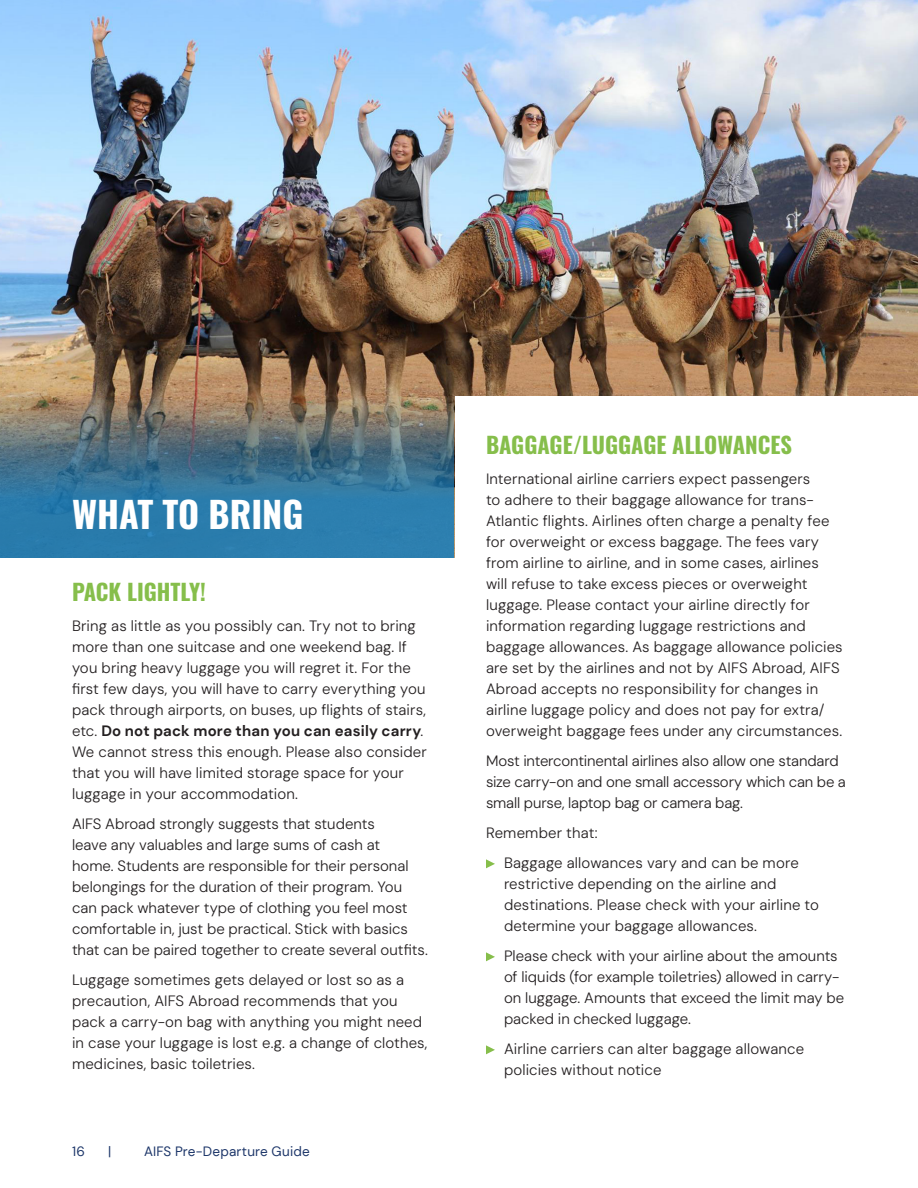
<style>
.page{position:relative;width:918px;height:1188px;background:#fff}
.page>*{position:absolute;margin:0;border:0;box-sizing:border-box;transform-origin:0 0}
.Heading_Large_white{font:700 36px "Oswald";color:#fff}
.Heading_Small_color{font:700 22.5px "Oswald";color:#86be4b}
.Body_Text{font:300 15px/21px "DM Sans";letter-spacing:.005em;color:#231f20}
.Body_Text_bullet{font:300 15px/21px "DM Sans";letter-spacing:.005em;color:#231f20}
.t1{font:13.5px "DM Sans";letter-spacing:.015em;color:#1e376a}
.s1{font-weight:700}
</style>
<div class="page">
<img style="left:0;top:0;width:918px;height:396px">
<svg style="left:486px;top:859px;width:9px;height:9px"></svg>
<svg style="left:486px;top:952px;width:9px;height:9px"></svg>
<svg style="left:486px;top:1045px;width:9px;height:9px"></svg>
<svg style="left:0;top:396px;width:454px;height:162px;background:#4a778f"></svg>
<p class="Heading_Large_white" style="left:72px;top:495px;width:233px">WHAT TO BRING</p>
<p class="Heading_Small_color" style="left:72px;top:580px;width:135px">PACK LIGHTLY!</p>
<p class="Body_Text" style="left:72px;top:615px;width:356px">Bring as little as you possibly can. Try not to bring more than one suitcase and one weekend bag. If you bring heavy luggage you will regret it. For the first few days, you will have to carry everything you pack through airports, on buses, up flights of stairs, etc. <span class="s1">Do not pack more than you can easily carry</span>.<br>We cannot stress this enough. Please also consider that you will have limited storage space for your luggage in your accommodation.</p>
<p class="Body_Text" style="left:72px;top:813px;width:357px">AIFS Abroad strongly suggests that students<br>leave any valuables and large sums of cash at<br>home. Students are responsible for their personal belongings for the duration of their program. You can pack whatever type of clothing you feel most comfortable in, just be practical. Stick with basics that can be paired together to create several outfits.</p>
<p class="Body_Text" style="left:72px;top:969px;width:357px">Luggage sometimes gets delayed or lost so as a precaution, AIFS Abroad recommends that you pack a carry-on bag with anything you might need in case your luggage is lost e.g. a change of clothes, medicines, basic toiletries.</p>
<p class="t1" style="left:72px;top:1143px;width:14px">16</p>
<p class="t1" style="left:108px;top:1143px;width:5px">|</p>
<p class="t1" style="left:144px;top:1143px;width:167px">AIFS Pre-Departure Guide</p>
<p class="Heading_Small_color" style="left:486px;top:433px;width:308px">BAGGAGE/LUGGAGE ALLOWANCES</p>
<p class="Body_Text" style="left:486px;top:469px;width:358px">International airline carriers expect passengers<br>to adhere to their baggage allowance for trans-Atlantic flights. Airlines often charge a penalty fee for overweight or excess baggage. The fees vary from airline to airline, and in some cases, airlines will refuse to take excess pieces or overweight luggage. Please contact your airline directly for information regarding luggage restrictions and baggage allowances. As baggage allowance policies are set by the airlines and not by AIFS Abroad, AIFS Abroad accepts no responsibility for changes in airline luggage policy and does not pay for extra/ overweight baggage fees under any circumstances.</p>
<p class="Body_Text" style="left:486px;top:751px;width:361px">Most intercontinental airlines also allow one standard size carry-on and one small accessory which can be a small purse, laptop bag or camera bag.</p>
<p class="Body_Text" style="left:486px;top:823px;width:113px">Remember that:</p>
<p class="Body_Text_bullet" style="left:504px;top:853px;width:317px">Baggage allowances vary and can be more restrictive depending on the airline and destinations. Please check with your airline to determine your baggage allowances.</p>
<p class="Body_Text_bullet" style="left:504px;top:946px;width:342px">Please check with your airline about the amounts of liquids (for example toiletries) allowed in carry&shy;on luggage. Amounts that exceed the limit may be packed in checked luggage.</p>
<p class="Body_Text_bullet" style="left:504px;top:1039px;width:302px">Airline carriers can alter baggage allowance policies without notice</p>
</div>
